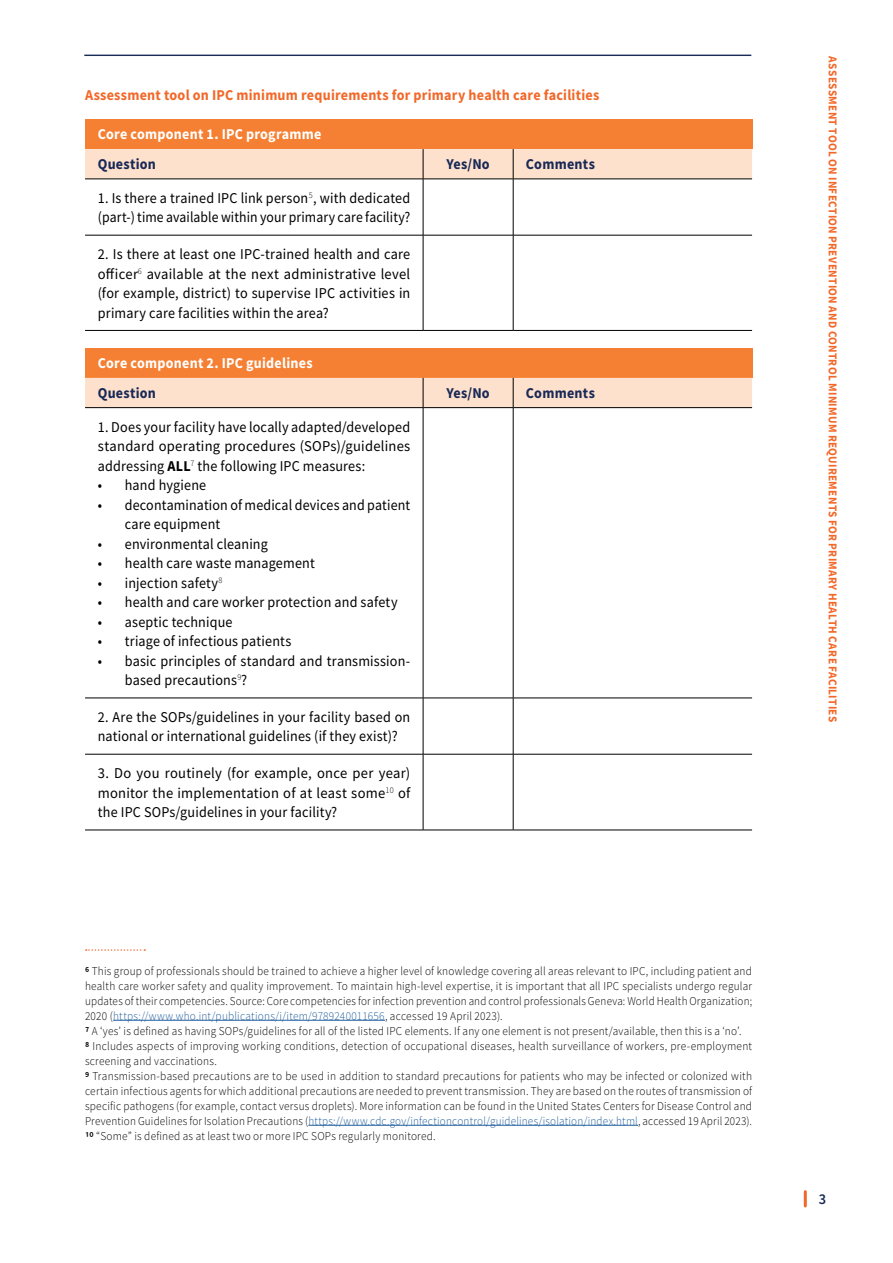
<style>
.page{position:relative;width:893px;height:1263px;background:#fff}
.page>*{position:absolute;margin:0;border:0;box-sizing:border-box;transform-origin:0 0}
.t1{font:15px/19.5px "Source Sans Pro";letter-spacing:.01em;color:#000;scale:.94 1}
.t2{font:15px/19.5px "Source Sans Pro";letter-spacing:.01em;color:#000;text-align:justify;scale:.95 1}
.t3{font:15px/19.5px "Source Sans Pro";letter-spacing:.01em;color:#000;text-align:justify}
.t4{font:700 15px "Source Sans Pro";letter-spacing:.015em;color:#f26829;scale:.94 1}
.t5{font:700 15px "Source Sans Pro";letter-spacing:.015em;color:#fff;scale:.94 1}
.t6{font:700 15px "Source Sans Pro";letter-spacing:.015em;color:#182957;scale:.94 1}
.t7{font:600 15px "Source Sans Pro";color:#182957;scale:.96 1}
.t8{font:300 12px/15px "Source Sans Pro";letter-spacing:.02em;color:#000;scale:.94 1}
.t9{font:700 12px "Source Sans Pro";letter-spacing:.025em;color:#f26829;scale:.94 1}
.s1{font-weight:700}
.s2{font-weight:600}
.s3{color:#215e9e}
</style>
<div class="page">
<hr style="left:804px;top:1191px;width:3px;height:15px;background:#f26829">
<hr style="left:84px;top:55px;width:667px;height:1px;background:#182957">
<svg style="left:86px;top:949px;width:59px;height:2px"></svg>
<hr style="left:113px;top:1020px;width:272px;height:1px;background:#215e9e">
<hr style="left:308px;top:1125px;width:330px;height:1px;background:#215e9e">
<div style="left:85px;top:348px;width:667px;height:30px;background:#f57f32"></div>
<svg style="left:85px;top:408px;width:667px;height:422px"></svg>
<hr style="left:423px;top:408px;width:1px;height:290px;background:#000">
<hr style="left:513px;top:408px;width:1px;height:290px;background:#000">
<hr style="left:423px;top:698px;width:1px;height:56px;background:#000">
<hr style="left:513px;top:698px;width:1px;height:56px;background:#000">
<hr style="left:423px;top:754px;width:1px;height:76px;background:#000">
<hr style="left:513px;top:754px;width:1px;height:76px;background:#000">
<hr style="left:85px;top:698px;width:338px;height:1px;background:#000">
<hr style="left:85px;top:754px;width:338px;height:1px;background:#000">
<hr style="left:85px;top:830px;width:338px;height:1px;background:#000">
<hr style="left:423px;top:698px;width:90px;height:1px;background:#000">
<hr style="left:513px;top:698px;width:239px;height:1px;background:#000">
<hr style="left:423px;top:754px;width:90px;height:1px;background:#000">
<hr style="left:513px;top:754px;width:239px;height:1px;background:#000">
<hr style="left:423px;top:830px;width:90px;height:1px;background:#000">
<hr style="left:513px;top:830px;width:239px;height:1px;background:#000">
<div style="left:85px;top:378px;width:667px;height:30px;background:#fee1cc"></div>
<div style="left:85px;top:119px;width:667px;height:30px;background:#f57f32"></div>
<div style="left:85px;top:149px;width:667px;height:30px;background:#fee1cc"></div>
<svg style="left:85px;top:180px;width:667px;height:150px"></svg>
<hr style="left:85px;top:179px;width:338px;height:1px;background:#000">
<hr style="left:423px;top:179px;width:90px;height:1px;background:#000">
<hr style="left:423px;top:179px;width:1px;height:56px;background:#000">
<hr style="left:513px;top:179px;width:239px;height:1px;background:#000">
<hr style="left:513px;top:179px;width:1px;height:56px;background:#000">
<hr style="left:423px;top:235px;width:1px;height:95px;background:#000">
<hr style="left:513px;top:235px;width:1px;height:95px;background:#000">
<hr style="left:85px;top:235px;width:338px;height:1px;background:#000">
<hr style="left:85px;top:330px;width:338px;height:1px;background:#000">
<hr style="left:423px;top:235px;width:90px;height:1px;background:#000">
<hr style="left:513px;top:235px;width:239px;height:1px;background:#000">
<hr style="left:423px;top:330px;width:90px;height:1px;background:#000">
<hr style="left:513px;top:330px;width:239px;height:1px;background:#000">
<hr style="left:423px;top:149px;width:1px;height:30px;background:#000">
<hr style="left:513px;top:149px;width:1px;height:30px;background:#000">
<p class="t4" style="left:85px;top:85px;width:549px">Assessment tool on IPC minimum requirements for primary health care facilities</p>
<p class="t5" style="left:98px;top:124px;width:240px">Core component 1. IPC programme</p>
<p class="t6" style="left:98px;top:154px;width:63px">Question</p>
<p class="t6" style="left:446px;top:154px;width:48px">Yes/No</p>
<p class="t6" style="left:526px;top:154px;width:75px">Comments</p>
<p class="t1" style="left:98px;top:188px;width:334px">1. Is there a trained IPC link person<sup>5</sup>, with dedicated (part-) time available within your primary care facility?</p>
<p class="t2" style="left:98px;top:244px;width:331px">2. Is there at least one IPC-trained health and care officer<sup>6</sup> available at the next administrative level (for example, district) to supervise IPC activities in primary care facilities within the area?</p>
<p class="t5" style="left:98px;top:353px;width:230px">Core component 2. IPC guidelines</p>
<p class="t6" style="left:98px;top:383px;width:63px">Question</p>
<p class="t6" style="left:446px;top:383px;width:48px">Yes/No</p>
<p class="t6" style="left:526px;top:383px;width:75px">Comments</p>
<p class="t1" style="left:98px;top:417px;width:334px;text-align:justify">1. Does your facility have locally adapted/developed standard operating procedures (SOPs)/guidelines addressing <span class="s1">ALL</span><sup>7</sup> the following IPC measures:</p>
<p class="t1" style="left:98px;top:475px;width:117px">• hand hygiene</p>
<p class="t1" style="left:125px;top:495px;width:305px;text-indent:-27px">• decontamination of medical devices and patient care equipment</p>
<p class="t1" style="left:98px;top:534px;width:182px">• environmental cleaning</p>
<p class="t1" style="left:98px;top:553px;width:232px">• health care waste management</p>
<p class="t1" style="left:98px;top:573px;width:134px">• injection safety<sup>8</sup></p>
<p class="t1" style="left:98px;top:592px;width:320px">• health and care worker protection and safety</p>
<p class="t1" style="left:98px;top:612px;width:145px">• aseptic technique</p>
<p class="t1" style="left:98px;top:631px;width:207px">• triage of infectious patients</p>
<p class="t1" style="left:125px;top:651px;width:305px;text-indent:-27px">• basic principles of standard and transmission&shy;based precautions<sup>9</sup>?</p>
<p class="t1" style="left:98px;top:707px;width:334px">2. Are the SOPs/guidelines in your facility based on national or international guidelines (if they exist)?</p>
<p class="t3" style="left:98px;top:763px;width:314px">3. Do you routinely (for example, once per year) monitor the implementation of at least some<sup>10</sup> of the IPC SOPs/guidelines in your facility?</p>
<p class="t8" style="left:85px;top:963px;width:711px"><span class="s2">6</span> This group of professionals should be trained to achieve a higher level of knowledge covering all areas relevant to IPC, including patient and health care worker safety and quality improvement. To maintain high-level expertise, it is important that all IPC specialists undergo regular updates of their competencies. Source: Core competencies for infection prevention and control professionals Geneva: World Health Organization; 2020 (<span class="s3">https://www.who.int/publications/i/item/9789240011656</span>, accessed 19 April 2023).<br><span class="s2">7</span> A ‘yes’ is defined as having SOPs/guidelines for all of the listed IPC elements. If any one element is not present/available, then this is a ‘no’.<br><span class="s2">8</span> Includes aspects of improving working conditions, detection of occupational diseases, health surveillance of workers, pre-employment screening and vaccinations.<br><span class="s2">9</span> Transmission-based precautions are to be used in addition to standard precautions for patients who may be infected or colonized with certain infectious agents for which additional precautions are needed to prevent transmission. They are based on the routes of transmission of specific pathogens (for example, contact versus droplets). More information can be found in the United States Centers for Disease Control and Prevention Guidelines for Isolation Precautions (<span class="s3">https://www.cdc.gov/infectioncontrol/guidelines/isolation/index.html</span>, accessed 19 April 2023).<br><span class="s2">10</span> “Some” is defined as at least two or more IPC SOPs regularly monitored.</p>
<p class="t9" style="left:841px;top:56px;width:709px;rotate:90deg">ASSESSMENT TOOL ON INFECTION PREVENTION AND CONTROL MINIMUM REQUIREMENTS FOR PRIMARY HEALTH CARE FACILITIES</p>
<p class="t7" style="left:819px;top:1189px;width:9px">3</p>
</div>
